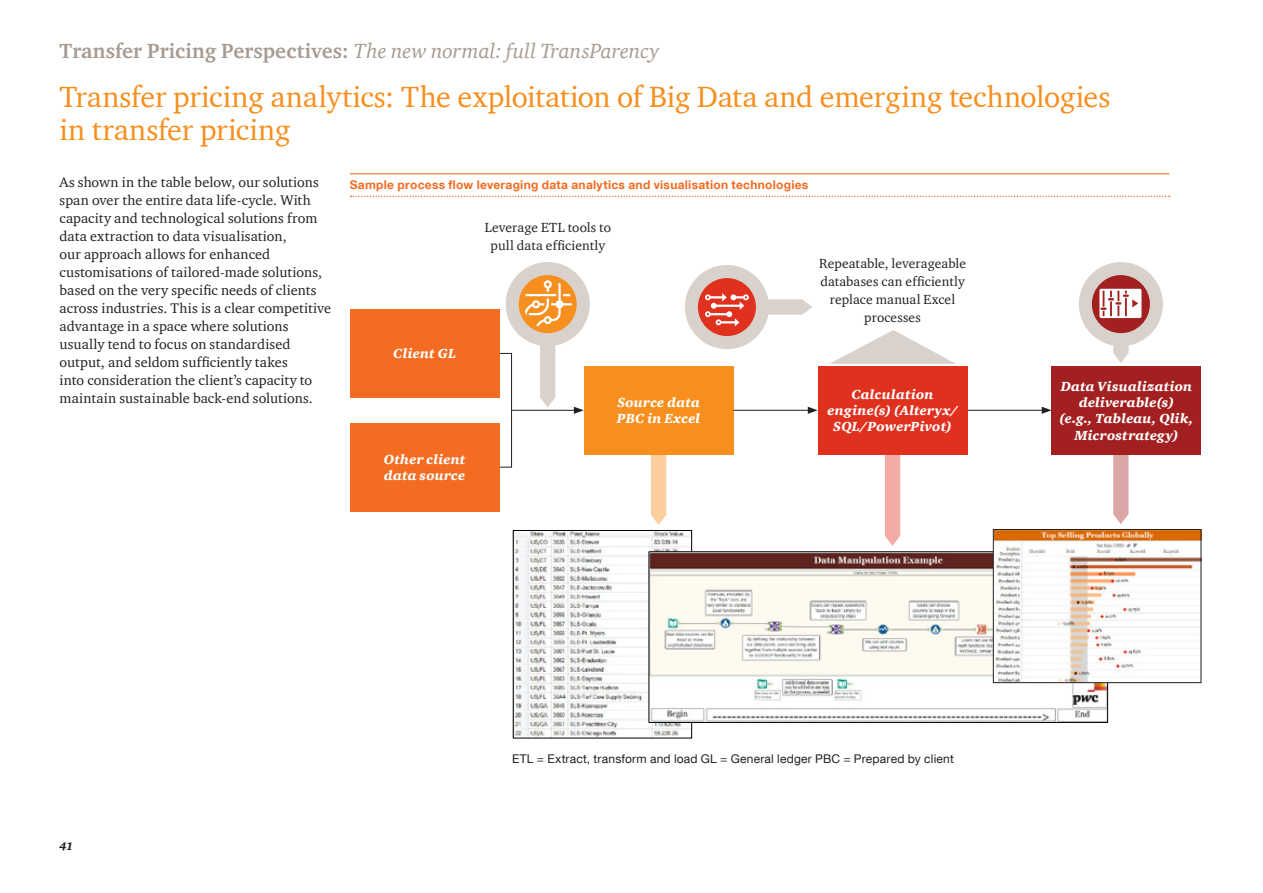
<style>
.page{position:relative;width:1263px;height:893px;background:#fff}
.page>*{position:absolute;margin:0;border:0;box-sizing:border-box;transform-origin:0 0}
.t1{font:30px/33px "ITC Charter Com";letter-spacing:-.005em;color:#f68f1e}
.t2{font:italic 21px "ITC Charter Com";color:#a79b91}
.Body_copy_-_space_af{font:14.25px/18px "ITC Charter Com";letter-spacing:.005em;color:#231f20}
.Body_copy_-_space_af-2{font:italic 900 13.5px/16.2px "ITC Charter Com";letter-spacing:.015em;color:#fff;text-align:center}
.Body_copy_-_space_af-3{font:13.5px/18px "ITC Charter Com";letter-spacing:.01em;color:#231f20;text-align:center}
.Body_copy_-_space_af-4{font:700 12px "Helvetica Neue LT Com";letter-spacing:.025em;color:#f36c21}
.Body_copy_-_space_af-5{font:12px "Helvetica Neue LT Com";letter-spacing:.015em;color:#231f20}
.t3{font:italic 900 11.25px "ITC Charter Com";color:#231f20}
.s1{font-weight:700;font-style:normal}
</style>
<div class="page">
<svg style="left:651px;top:455px;width:15px;height:70px"></svg>
<svg style="left:885px;top:455px;width:15px;height:91px"></svg>
<svg style="left:1113px;top:455px;width:15px;height:69px"></svg>
<img style="left:515px;top:532px;width:175px;height:205px">
<div style="left:513px;top:530px;width:179px;height:209px;border:1px solid #000"></div>
<img style="left:650px;top:553px;width:456px;height:168px">
<div style="left:648px;top:551px;width:460px;height:172px;border:1px solid #000"></div>
<img style="left:995px;top:531px;width:204px;height:150px">
<div style="left:993px;top:529px;width:208px;height:154px;border:1px solid #231f20"></div>
<div style="left:1051px;top:366px;width:150px;height:89px;background:#a32020"></div>
<div style="left:584px;top:366px;width:149px;height:89px;background:#f68f1e"></div>
<div style="left:506px;top:262px;width:84px;height:84px;background:#d9d2cc;border-radius:50%"></div>
<div style="left:1079px;top:262px;width:84px;height:84px;background:#d9d2cc;border-radius:50%"></div>
<div style="left:685px;top:265px;width:84px;height:84px;background:#d9d2cc;border-radius:50%"></div>
<div style="left:519px;top:275px;width:58px;height:58px;background:#f68f1e;border-radius:50%"></div>
<div style="left:1092px;top:275px;width:58px;height:58px;background:#a32020;border-radius:50%"></div>
<div style="left:698px;top:278px;width:58px;height:58px;background:#e0301e;border-radius:50%"></div>
<div style="left:496px;top:353px;width:16px;height:115px;border:1px solid #231f20"></div>
<div style="left:350px;top:309px;width:150px;height:89px;background:#f36c21"></div>
<div style="left:350px;top:423px;width:150px;height:88px;background:#f36c21"></div>
<hr style="left:512px;top:410px;width:64px;height:1px;background:#231f20">
<svg style="left:525px;top:280px;width:59px;height:134px"></svg>
<hr style="left:733px;top:410px;width:77px;height:1px;background:#231f20">
<svg style="left:808px;top:407px;width:10px;height:7px"></svg>
<hr style="left:967px;top:410px;width:77px;height:1px;background:#231f20">
<svg style="left:1042px;top:407px;width:9px;height:7px"></svg>
<div style="left:818px;top:366px;width:149px;height:89px;background:#e0301e"></div>
<svg style="left:829px;top:330px;width:127px;height:34px"></svg>
<svg style="left:705px;top:293px;width:107px;height:33px"></svg>
<svg style="left:1099px;top:289px;width:42px;height:74px"></svg>
<hr style="left:350px;top:173px;width:819px;height:1px;background:#f36c21">
<svg style="left:350px;top:196px;width:820px;height:1px"></svg>
<h2 class="t2" style="left:60px;top:38px;width:601px"><span class="s1">Transfer Pricing Perspectives:</span> The new normal: full TransParency</h2>
<p class="t1" style="left:60px;top:80px;width:1052px">Transfer pricing analytics: The exploitation of Big Data and emerging technologies in transfer pricing</p>
<p class="Body_copy_-_space_af" style="left:60px;top:172px;width:273px">As shown in the table below, our solutions span over the entire data life-cycle. With capacity and technological solutions from data extraction to data visualisation,<br>our approach allows for enhanced customisations of tailored-made solutions, based on the very specific needs of clients across industries. This is a clear competitive advantage in a space where solutions usually tend to focus on standardised output, and seldom sufficiently takes<br>into consideration the client’s capacity to maintain sustainable back-end solutions.</p>
<p class="Body_copy_-_space_af-4" style="left:350px;top:177px;width:460px">Sample process flow leveraging data analytics and visualisation technologies</p>
<p class="Body_copy_-_space_af-3" style="left:485px;top:218px;width:128px">Leverage ETL tools to pull data efficiently</p>
<p class="Body_copy_-_space_af-2" style="left:393px;top:346px;width:64px">Client GL</p>
<p class="Body_copy_-_space_af-3" style="left:819px;top:254px;width:148px">Repeatable, leverageable databases can efficiently replace manual Excel processes</p>
<p class="Body_copy_-_space_af-2" style="left:384px;top:451px;width:83px;text-align:left">Other client data source</p>
<p class="Body_copy_-_space_af-2" style="left:617px;top:394px;width:85px;text-align:left">Source data<br>PBC in Excel</p>
<p class="Body_copy_-_space_af-2" style="left:827px;top:386px;width:132px">Calculation engine(s) (Alteryx/<br>SQL/PowerPivot)</p>
<p class="Body_copy_-_space_af-2" style="left:1059px;top:378px;width:135px">Data Visualization deliverable(s)<br>(e.g., Tableau, Qlik,<br>Microstrategy)</p>
<p class="t3" style="left:60px;top:840px;width:15px">41</p>
<p class="Body_copy_-_space_af-5" style="left:512px;top:751px;width:443px">ETL = Extract, transform and load GL = General ledger PBC = Prepared by client</p>
</div>
